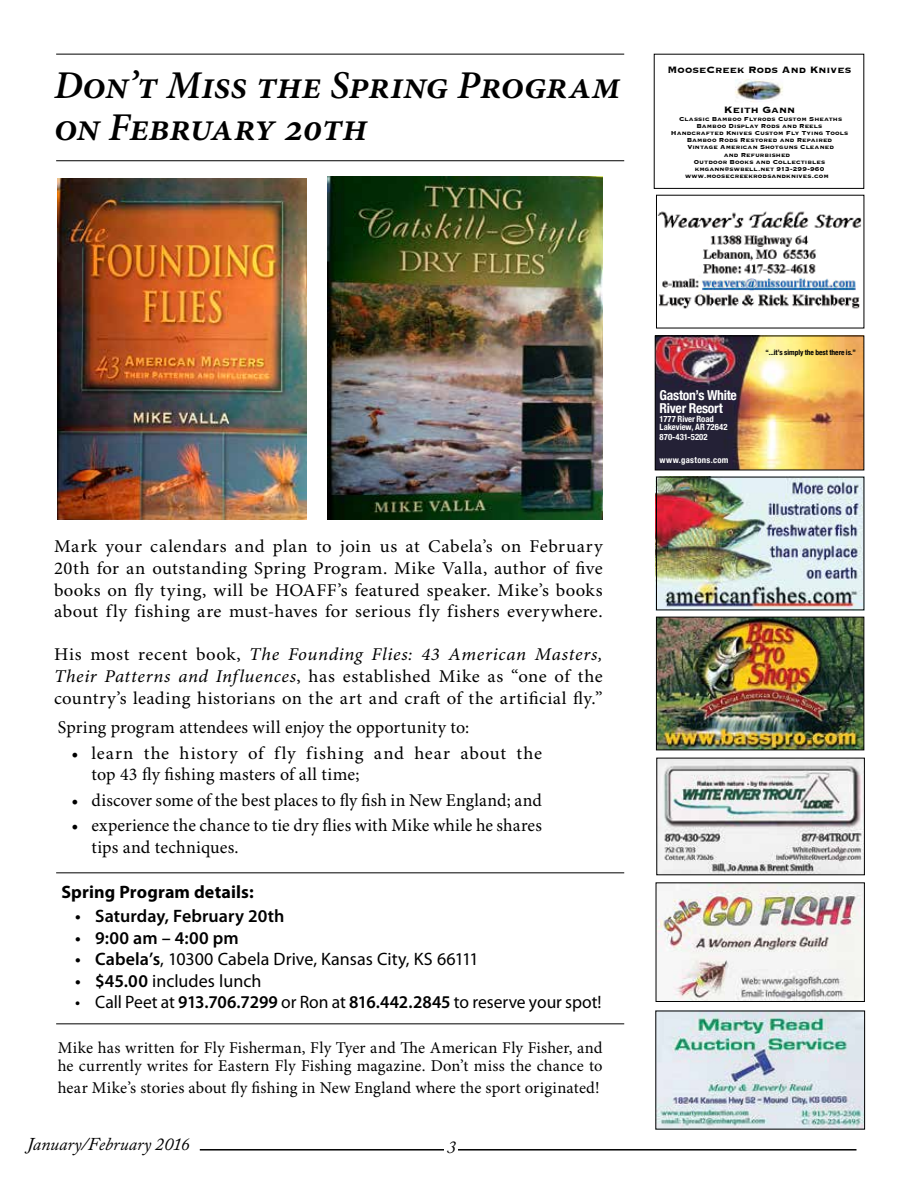
<style>
.page{position:relative;width:918px;height:1188px;background:#fff}
.page>*{position:absolute;margin:0;border:0;box-sizing:border-box;transform-origin:0 0}
.t1{font:italic 600 39.45px/42px "Minion Pro";letter-spacing:-.005em;color:#000}
.t2{font:18px/21.6px "Minion Pro";letter-spacing:.02em;color:#000;text-align:justify;scale:1.04 1}
.t3{font:18px/21.6px "Minion Pro";letter-spacing:.02em;color:#000}
.t4{font:18px "Myriad Pro";color:#000}
.t5{font:600 18px "Myriad Pro";letter-spacing:.005em;color:#000}
.t6{font:italic 18px "Adobe Caslon Pro";color:#000}
.t7{font:700 18px "Myriad Pro";letter-spacing:.01em;color:#000}
.t8{font:16.5px/18px "Minion Pro";letter-spacing:.01em;color:#000}
.t9{font:700 condensed 13.65px/12.5px "Helvetica Neue";letter-spacing:-.02em;color:#fff}
.t10{font:700 12px "Copperplate";color:#000}
.t11{font:700 condensed 8.7px/8.7px "Helvetica Neue";letter-spacing:.005em;color:#fff}
.t12{font:700 condensed 8.7px "Helvetica Neue";letter-spacing:.035em;color:#fff}
.t13{font:700 7.5px "Copperplate";letter-spacing:.01em;color:#000}
.t14{font:700 condensed 7.5px "Helvetica Neue";letter-spacing:-.005em;color:#000}
.s1{font-style:italic}
.s2{font-weight:600}
</style>
<div class="page">
<hr style="left:200px;top:1149px;width:656px;height:2px;background:#000">
<div style="left:445px;top:1140px;width:13px;height:17px;background:#fff"></div>
<img style="left:656px;top:476px;width:209px;height:135px">
<img style="left:657px;top:338px;width:205px;height:130px">
<div style="left:655px;top:336px;width:209px;height:134px;border:1px solid #000"></div>
<img style="left:658px;top:619px;width:204px;height:129px">
<div style="left:656px;top:617px;width:208px;height:133px;border:1px solid #000"></div>
<img style="left:658px;top:207px;width:207px;height:109px">
<img style="left:658px;top:760px;width:205px;height:113px">
<img style="left:658px;top:884px;width:205px;height:116px">
<div style="left:656px;top:882px;width:209px;height:120px;border:1px solid #000"></div>
<img style="left:657px;top:1013px;width:206px;height:115px">
<img style="left:735px;top:79px;width:48px;height:23px">
<div style="left:654px;top:54px;width:210px;height:135px;border:1px solid #000"></div>
<hr style="left:56px;top:160px;width:568px;height:1px;background:#000">
<hr style="left:56px;top:873px;width:568px;height:1px;background:#000">
<hr style="left:56px;top:1024px;width:568px;height:1px;background:#000">
<hr style="left:56px;top:54px;width:568px;height:1px;background:#000">
<img style="left:328px;top:177px;width:275px;height:343px">
<img style="left:58px;top:178px;width:248px;height:342px">
<h1 class="t1" style="left:54px;top:66px;width:568px">Don’t Miss the Spring Program on February 20th</h1>
<p class="t10" style="left:668px;top:62px;width:185px">MooseCreek Rods And Knives</p>
<p class="t10" style="left:724px;top:102px;width:73px">Keith Gann</p>
<p class="t13" style="left:679px;top:114px;width:165px">Classic Bamboo Flyrods Custom Sheaths</p>
<p class="t13" style="left:697px;top:121px;width:127px">Bamboo Display Rods and Reels</p>
<p class="t13" style="left:671px;top:128px;width:179px">Handcrafted Knives Custom Fly Tying Tools</p>
<p class="t13" style="left:687px;top:135px;width:147px">Bamboo Rods Restored and Repaired</p>
<p class="t13" style="left:687px;top:143px;width:148px">Vintage American Shotguns Cleaned</p>
<p class="t13" style="left:724px;top:150px;width:68px">and Refurbished</p>
<p class="t13" style="left:694px;top:157px;width:133px">Outdoor Books and Collectibles</p>
<p class="t13" style="left:695px;top:164px;width:131px">kmgann@swbell.net 913-299-960</p>
<p class="t13" style="left:685px;top:171px;width:145px">www.moosecreekrodsandknives.com</p>
<p class="t2" style="left:54px;top:537px;width:529px">Mark your calendars and plan to join us at Cabela’s on February 20th for an outstanding Spring Program. Mike Valla, author of five books on fly tying, will be HOAFF’s featured speaker. Mike’s books about fly fishing are must-haves for serious fly fishers everywhere.</p>
<p class="t2" style="left:54px;top:645px;width:529px">His most recent book, <span class="s1">The Founding Flies: 43 American Masters, Their Patterns and Influences</span>, has established Mike as “one of the country’s leading historians on the art and craft of the artificial fly.”</p>
<p class="t3" style="left:58px;top:718px;width:413px">Spring program attendees will enjoy the opportunity to:</p>
<p class="t3" style="left:92px;top:743px;width:452px;text-indent:-20px">• learn the history of fly fishing and hear about the top 43 fly fishing masters of all time;</p>
<p class="t3" style="left:71px;top:790px;width:472px">• discover some of the best places to fly fish in New England; and</p>
<p class="t3" style="left:92px;top:816px;width:452px;text-indent:-20px">• experience the chance to tie dry flies with Mike while he shares tips and techniques.</p>
<p class="t7" style="left:62px;top:882px;width:194px">Spring Program details:</p>
<p class="t5" style="left:75px;top:906px;width:211px">• Saturday, February 20th</p>
<p class="t5" style="left:75px;top:928px;width:165px">• 9:00 am – 4:00 pm</p>
<p class="t4" style="left:75px;top:949px;width:405px"><span class="s2">• Cabela’s</span>, 10300 Cabela Drive, Kansas City, KS 66111</p>
<p class="t4" style="left:75px;top:971px;width:188px"><span class="s2">• $45.00</span> includes lunch</p>
<p class="t4" style="left:75px;top:993px;width:528px">• Call Peet at <span class="s2">913.706.7299</span> or Ron at <span class="s2">816.442.2845</span> to reserve your spot!</p>
<p class="t8" style="left:58px;top:1040px;width:546px">Mike has written for Fly Fisherman, Fly Tyer and The American Fly Fisher, and he currently writes for Eastern Fly Fishing magazine. Don’t miss the chance to</p>
<p class="t8" style="left:58px;top:1079px;width:543px">hear Mike’s stories about fly fishing in New England where the sport originated!</p>
<p class="t6" style="left:27px;top:1134px;width:164px">January/February 2016</p>
<p class="t6" style="left:447px;top:1136px;width:10px">3</p>
<p class="t9" style="left:660px;top:389px;width:79px">Gaston’s White<br>River Resort</p>
<p class="t11" style="left:660px;top:414px;width:69px">1777 River Road<br>Lakeview, AR 72642</p>
<p class="t11" style="left:660px;top:433px;width:49px">870-431-5202</p>
<p class="t12" style="left:660px;top:454px;width:70px">www.gastons.com</p>
<p class="t14" style="left:766px;top:348px;width:92px">“...it’s simply the best there is.”</p>
</div>
